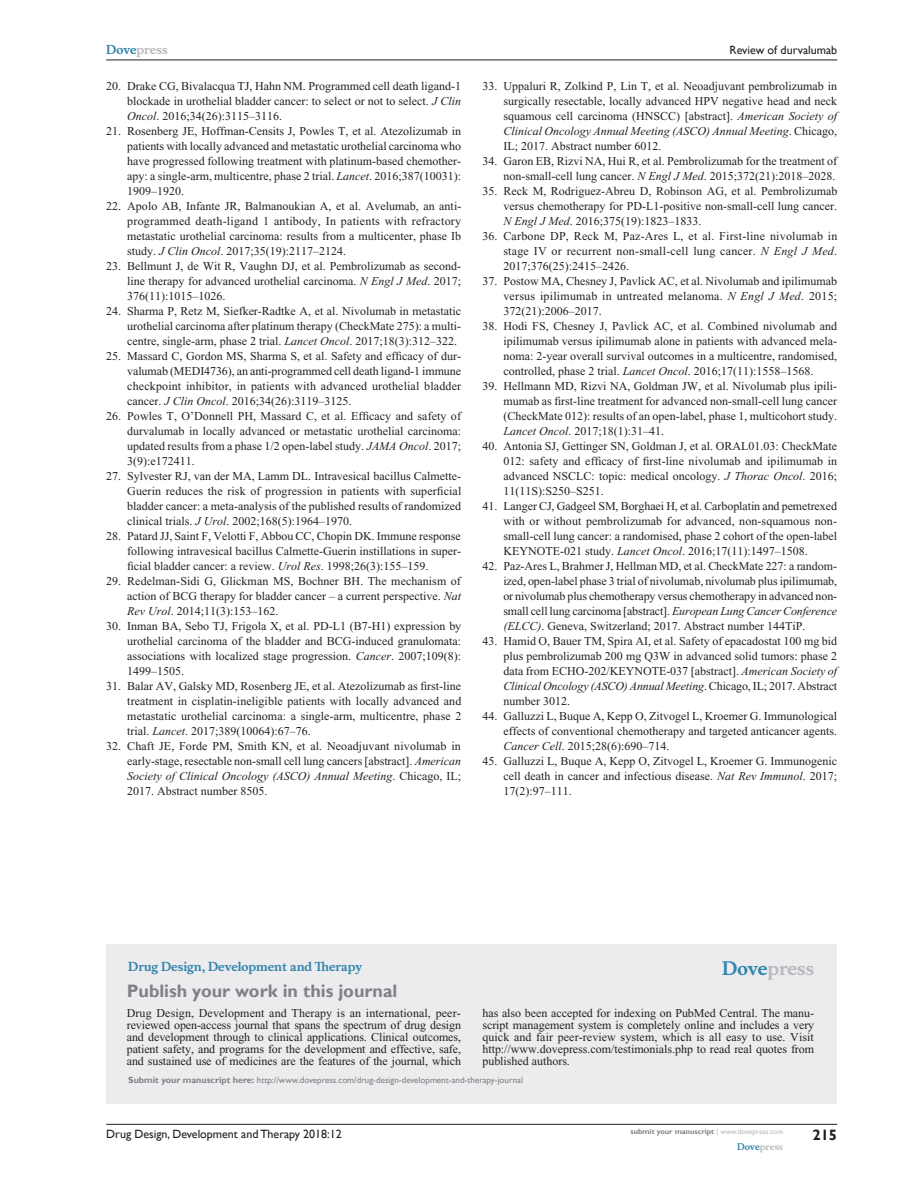
<style>
.page{position:relative;width:918px;height:1188px;background:#fff}
.page>*{position:absolute;margin:0;border:0;box-sizing:border-box;transform-origin:0 0}
.PromBx-H1{font:700 18px "Gill Sans";color:#808285}
.PromBx-Brand{font:700 18px "Musee";color:#b8b9bc}
.t1{font:700 15px "Gill Sans";color:#231f20}
.RefNL2{font:12px/15px "Times New Roman";color:#231f20;text-align:justify}
.PromBx-Tx{font:12px/12px "Times New Roman";letter-spacing:-.005em;color:#231f20;text-align:justify}
.t2{font:12px "Gill Sans";color:#231f20}
.PromBx-JrnlName{font:700 12px "Musee";color:#3485ae}
.t3{font:700 12px "Musee";color:#b8b9bc}
.PromBx-SubmitMssWebA{font:9px "Gill Sans";color:#808285}
.t4{font:700 9px "Musee";color:#b8b9bc}
.t5{font:700 7.5px "Gill Sans";color:#808285}
.s1{color:#3485ae}
.s2{font-style:italic}
.s3{font-weight:700}
.s4{font-weight:400;color:#b8b9bc}
</style>
<div class="page">
<div style="left:106px;top:944px;width:731px;height:159px;background:#ececee"></div>
<hr style="left:106px;top:1124px;width:731px;height:1px;background:#231f20">
<hr style="left:106px;top:60px;width:731px;height:1px;background:#231f20">
<p class="t3" style="left:106px;top:43px;width:63px"><span class="s1">Dove</span>press</p>
<p class="RefNL2" style="left:127px;top:79px;width:335px;text-indent:-21px">20. Drake CG, Bivalacqua TJ, Hahn NM. Programmed cell death ligand-1 blockade in urothelial bladder cancer: to select or not to select. <span class="s2">J Clin Oncol</span>. 2016;34(26):3115–3116.</p>
<p class="RefNL2" style="left:127px;top:124px;width:335px;text-indent:-21px">21. Rosenberg JE, Hoffman-Censits J, Powles T, et al. Atezolizumab in patients with locally advanced and metastatic urothelial carcinoma who have progressed following treatment with platinum-based chemother&shy;apy: a single-arm, multicentre, phase 2 trial. <span class="s2">Lancet</span>. 2016;387(10031):<br>1909–1920.</p>
<p class="RefNL2" style="left:127px;top:199px;width:336px;text-indent:-21px">22. Apolo AB, Infante JR, Balmanoukian A, et al. Avelumab, an anti&shy;programmed death-ligand 1 antibody, In patients with refractory metastatic urothelial carcinoma: results from a multicenter, phase Ib study. <span class="s2">J Clin Oncol</span>. 2017;35(19):2117–2124.</p>
<p class="RefNL2" style="left:127px;top:259px;width:335px;text-indent:-21px">23. Bellmunt J, de Wit R, Vaughn DJ, et al. Pembrolizumab as second&shy;line therapy for advanced urothelial carcinoma. <span class="s2">N Engl J Med</span>. 2017; 376(11):1015–1026.</p>
<p class="RefNL2" style="left:127px;top:304px;width:335px;text-indent:-21px">24. Sharma P, Retz M, Siefker-Radtke A, et al. Nivolumab in metastatic urothelial carcinoma after platinum therapy (CheckMate 275): a multi&shy;centre, single-arm, phase 2 trial. <span class="s2">Lancet Oncol</span>. 2017;18(3):312–322.</p>
<p class="RefNL2" style="left:127px;top:349px;width:335px;text-indent:-21px">25. Massard C, Gordon MS, Sharma S, et al. Safety and efficacy of dur&shy;valumab (MEDI4736), an anti-programmed cell death ligand-1 immune checkpoint inhibitor, in patients with advanced urothelial bladder cancer. <span class="s2">J Clin Oncol</span>. 2016;34(26):3119–3125.</p>
<p class="RefNL2" style="left:127px;top:409px;width:335px;text-indent:-21px">26. Powles T, O’Donnell PH, Massard C, et al. Efficacy and safety of durvalumab in locally advanced or metastatic urothelial carcinoma: updated results from a phase 1/2 open-label study. <span class="s2">JAMA Oncol</span>. 2017; 3(9):e172411.</p>
<p class="RefNL2" style="left:127px;top:469px;width:336px;text-indent:-21px">27. Sylvester RJ, van der MA, Lamm DL. Intravesical bacillus Calmette-Guerin reduces the risk of progression in patients with superficial bladder cancer: a meta-analysis of the published results of randomized clinical trials. <span class="s2">J Urol</span>. 2002;168(5):1964–1970.</p>
<p class="RefNL2" style="left:127px;top:529px;width:335px;text-indent:-21px">28. Patard JJ, Saint F, Velotti F, Abbou CC, Chopin DK. Immune response following intravesical bacillus Calmette-Guerin instillations in super&shy;ficial bladder cancer: a review. <span class="s2">Urol Res</span>. 1998;26(3):155–159.</p>
<p class="RefNL2" style="left:127px;top:574px;width:335px;text-indent:-21px">29. Redelman-Sidi G, Glickman MS, Bochner BH. The mechanism of action of BCG therapy for bladder cancer – a current perspective. <span class="s2">Nat Rev Urol</span>. 2014;11(3):153–162.</p>
<p class="RefNL2" style="left:127px;top:619px;width:335px;text-indent:-21px">30. Inman BA, Sebo TJ, Frigola X, et al. PD-L1 (B7-H1) expression by urothelial carcinoma of the bladder and BCG-induced granulomata: associations with localized stage progression. <span class="s2">Cancer</span>. 2007;109(8):<br>1499–1505.</p>
<p class="RefNL2" style="left:127px;top:679px;width:336px;text-indent:-21px">31. Balar AV, Galsky MD, Rosenberg JE, et al. Atezolizumab as first-line treatment in cisplatin-ineligible patients with locally advanced and metastatic urothelial carcinoma: a single-arm, multicentre, phase 2 trial. <span class="s2">Lancet</span>. 2017;389(10064):67–76.</p>
<p class="RefNL2" style="left:127px;top:739px;width:335px;text-indent:-21px">32. Chaft JE, Forde PM, Smith KN, et al. Neoadjuvant nivolumab in early-stage, resectable non-small cell lung cancers [abstract]. <span class="s2">American Society of Clinical Oncology (ASCO) Annual Meeting</span>. Chicago, IL; 2017. Abstract number 8505.</p>
<p class="t2" style="left:729px;top:43px;width:109px">Review of durvalumab</p>
<p class="RefNL2" style="left:503px;top:79px;width:335px;text-indent:-21px">33. Uppaluri R, Zolkind P, Lin T, et al. Neoadjuvant pembrolizumab in surgically resectable, locally advanced HPV negative head and neck squamous cell carcinoma (HNSCC) [abstract]. <span class="s2">American Society of Clinical Oncology Annual Meeting (ASCO) Annual Meeting</span>. Chicago, IL; 2017. Abstract number 6012.</p>
<p class="RefNL2" style="left:482px;top:154px;width:356px;text-align:right">34. Garon EB, Rizvi NA, Hui R, et al. Pembrolizumab for the treatment of non-small-cell lung cancer. <span class="s2">N Engl J Med</span>. 2015;372(21):2018–2028.</p>
<p class="RefNL2" style="left:503px;top:184px;width:336px;text-indent:-21px">35. Reck M, Rodriguez-Abreu D, Robinson AG, et al. Pembrolizumab versus chemotherapy for PD-L1-positive non-small-cell lung cancer.<br><span class="s2">N Engl J Med</span>. 2016;375(19):1823–1833.</p>
<p class="RefNL2" style="left:503px;top:229px;width:336px;text-indent:-21px">36. Carbone DP, Reck M, Paz-Ares L, et al. First-line nivolumab in stage IV or recurrent non-small-cell lung cancer. <span class="s2">N Engl J Med</span>.<br>2017;376(25):2415–2426.</p>
<p class="RefNL2" style="left:503px;top:274px;width:335px;text-indent:-21px">37. Postow MA, Chesney J, Pavlick AC, et al. Nivolumab and ipilimumab versus ipilimumab in untreated melanoma. <span class="s2">N Engl J Med</span>. 2015; 372(21):2006–2017.</p>
<p class="RefNL2" style="left:503px;top:319px;width:335px;text-indent:-21px">38. Hodi FS, Chesney J, Pavlick AC, et al. Combined nivolumab and ipilimumab versus ipilimumab alone in patients with advanced mela&shy;noma: 2-year overall survival outcomes in a multicentre, randomised, controlled, phase 2 trial. <span class="s2">Lancet Oncol</span>. 2016;17(11):1558–1568.</p>
<p class="RefNL2" style="left:503px;top:379px;width:335px;text-indent:-21px">39. Hellmann MD, Rizvi NA, Goldman JW, et al. Nivolumab plus ipili&shy;mumab as first-line treatment for advanced non-small-cell lung cancer (CheckMate 012): results of an open-label, phase 1, multicohort study.<br><span class="s2">Lancet Oncol</span>. 2017;18(1):31–41.</p>
<p class="RefNL2" style="left:503px;top:439px;width:335px;text-indent:-21px">40. Antonia SJ, Gettinger SN, Goldman J, et al. ORAL01.03: CheckMate 012: safety and efficacy of first-line nivolumab and ipilimumab in advanced NSCLC: topic: medical oncology. <span class="s2">J Thorac Oncol</span>. 2016; 11(11S):S250–S251.</p>
<p class="RefNL2" style="left:503px;top:499px;width:335px;text-indent:-21px">41. Langer CJ, Gadgeel SM, Borghaei H, et al. Carboplatin and pemetrexed with or without pembrolizumab for advanced, non-squamous non&shy;small-cell lung cancer: a randomised, phase 2 cohort of the open-label KEYNOTE-021 study. <span class="s2">Lancet Oncol</span>. 2016;17(11):1497–1508.</p>
<p class="RefNL2" style="left:503px;top:559px;width:335px;text-indent:-21px">42. Paz-Ares L, Brahmer J, Hellman MD, et al. CheckMate 227: a random&shy;ized, open-label phase 3 trial of nivolumab, nivolumab plus ipilimumab, or nivolumab plus chemotherapy versus chemotherapy in advanced non&shy;small cell lung carcinoma [abstract]. <span class="s2">European Lung Cancer Conference (ELCC)</span>. Geneva, Switzerland; 2017. Abstract number 144TiP.</p>
<p class="RefNL2" style="left:503px;top:634px;width:335px;text-indent:-21px">43. Hamid O, Bauer TM, Spira AI, et al. Safety of epacadostat 100 mg bid plus pembrolizumab 200 mg Q3W in advanced solid tumors: phase 2 data from ECHO-202/KEYNOTE-037 [abstract]. <span class="s2">American Society of Clinical Oncology (ASCO) Annual Meeting</span>. Chicago, IL; 2017. Abstract number 3012.</p>
<p class="RefNL2" style="left:503px;top:709px;width:335px;text-indent:-21px">44. Galluzzi L, Buque A, Kepp O, Zitvogel L, Kroemer G. Immunological effects of conventional chemotherapy and targeted anticancer agents.<br><span class="s2">Cancer Cell</span>. 2015;28(6):690–714.</p>
<p class="RefNL2" style="left:503px;top:754px;width:335px;text-indent:-21px">45. Galluzzi L, Buque A, Kepp O, Zitvogel L, Kroemer G. Immunogenic cell death in cancer and infectious disease. <span class="s2">Nat Rev Immunol</span>. 2017; 17(2):97–111.</p>
<p class="PromBx-JrnlName" style="left:128px;top:959px;width:236px">Drug Design, Development and Therapy</p>
<p class="PromBx-H1" style="left:127px;top:980px;width:272px">Publish your work in this journal</p>
<p class="PromBx-Brand" style="left:722px;top:958px;width:94px"><span class="s1">Dove</span>press</p>
<p class="PromBx-Tx" style="left:127px;top:1007px;width:336px">Drug Design, Development and Therapy is an international, peer&shy;reviewed open-access journal that spans the spectrum of drug design and development through to clinical applications. Clinical outcomes, patient safety, and programs for the development and effective, safe, and sustained use of medicines are the features of the journal, which</p>
<p class="PromBx-Tx" style="left:482px;top:1007px;width:333px">has also been accepted for indexing on PubMed Central. The manu&shy;script management system is completely online and includes a very quick and fair peer-review system, which is all easy to use. Visit http://www.dovepress.com/testimonials.php to read real quotes from published authors.</p>
<p class="PromBx-SubmitMssWebA" style="left:128px;top:1075px;width:396px"><span class="s3">Submit your manuscript here:</span> http://www.dovepress.com/drug-design-development-and-therapy-journal</p>
<p class="t2" style="left:106px;top:1127px;width:237px">Drug Design, Development and Therapy 2018:12</p>
<p class="t5" style="left:631px;top:1127px;width:154px">submit your manuscript <span class="s4">| www.dovepress.com</span></p>
<p class="t4" style="left:737px;top:1141px;width:48px"><span class="s1">Dove</span>press</p>
<p class="t1" style="left:812px;top:1126px;width:26px">215</p>
</div>
